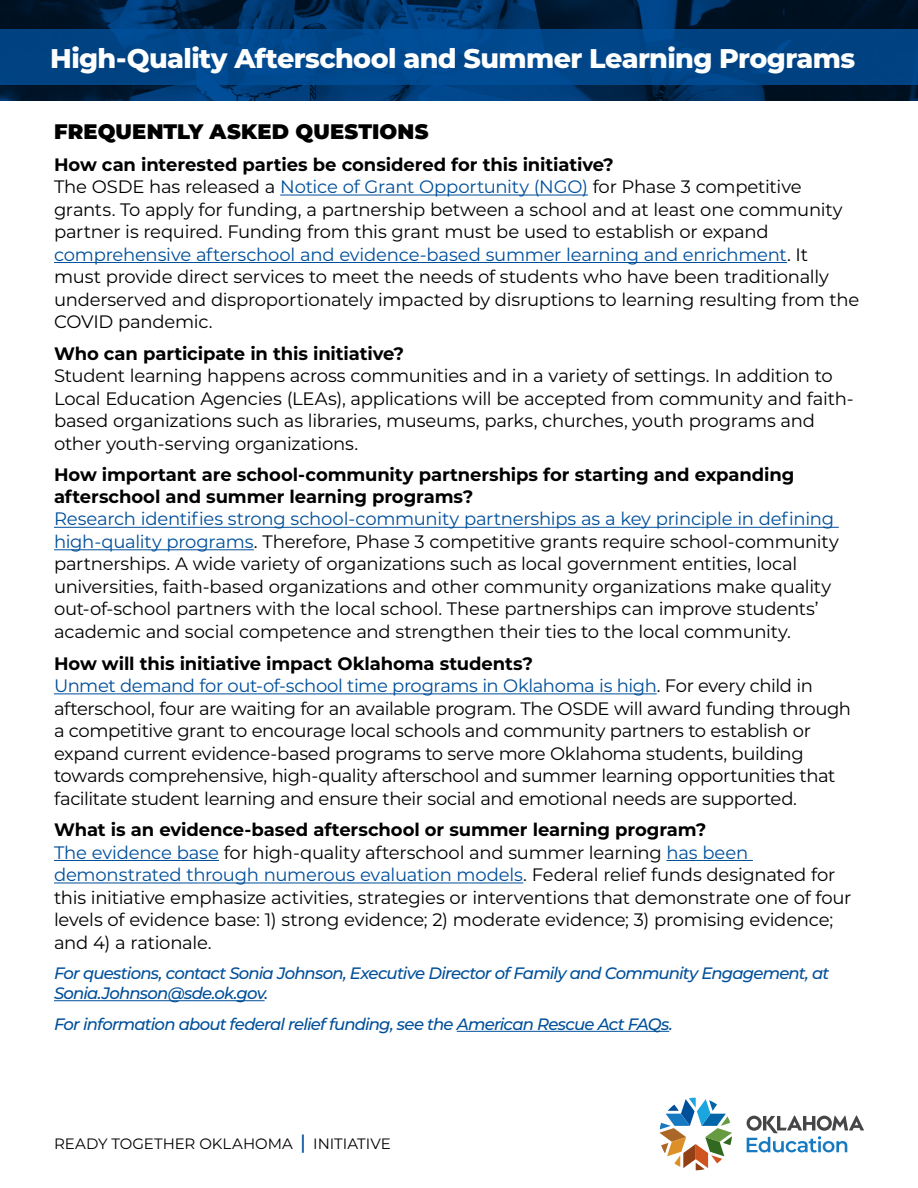
<style>
.page{position:relative;width:918px;height:1188px;background:#fff}
.page>*{position:absolute;margin:0;border:0;box-sizing:border-box;transform-origin:0 0}
.t1{font:800 27px "Montserrat";letter-spacing:-.025em;color:#fff}
.t2{font:900 21px "Montserrat";letter-spacing:.01em;color:#000}
.t3{font:18px/22.5px "Montserrat";letter-spacing:-.015em;color:#000}
.t4{font:700 18px/21.6px "Montserrat";letter-spacing:-.005em;color:#000}
.t5{font:italic 500 16.5px/19.8px "Montserrat";letter-spacing:-.05em;color:#004f9a}
.t6{font:15px "Montserrat";color:#000}
.s1{color:#004f9a}
.s2{font-weight:600;font-size:19.5px;color:#004f9a}
</style>
<div class="page">
<img style="left:0;top:0;width:918px;height:100px">
<hr style="left:280px;top:195px;width:308px;height:1px;background:#004f9a">
<hr style="left:54px;top:262px;width:733px;height:1px;background:#004f9a">
<hr style="left:54px;top:527px;width:785px;height:1px;background:#004f9a">
<hr style="left:54px;top:549px;width:200px;height:1px;background:#004f9a">
<hr style="left:54px;top:693px;width:603px;height:1px;background:#004f9a">
<hr style="left:54px;top:860px;width:165px;height:1px;background:#004f9a">
<hr style="left:666px;top:860px;width:87px;height:1px;background:#004f9a">
<hr style="left:54px;top:883px;width:469px;height:1px;background:#004f9a">
<hr style="left:54px;top:1000px;width:211px;height:1px;background:#004f9a">
<hr style="left:457px;top:1031px;width:212px;height:1px;background:#004f9a">
<svg style="left:0;top:29px;width:918px;height:56px;background:#004589"></svg>
<svg style="left:659px;top:1098px;width:73px;height:72px"></svg>
<svg style="left:747px;top:1116px;width:117px;height:36px"></svg>
<h1 class="t1" style="left:50px;top:38px;width:807px">High-Quality Afterschool and Summer Learning Programs</h1>
<h2 class="t2" style="left:54px;top:116px;width:376px">FREQUENTLY ASKED QUESTIONS</h2>
<h3 class="t4" style="left:54px;top:153px;width:561px">How can interested parties be considered for this initiative?</h3>
<p class="t3" style="left:54px;top:175px;width:807px">The OSDE has released a <span class="s1">Notice of Grant Opportunity (NGO)</span> for Phase 3 competitive grants. To apply for funding, a partnership between a school and at least one community partner is required. Funding from this grant must be used to establish or expand <span class="s1">comprehensive afterschool and evidence-based summer learning and enrichment</span>. It must provide direct services to meet the needs of students who have been traditionally underserved and disproportionately impacted by disruptions to learning resulting from the COVID pandemic.</p>
<h3 class="t4" style="left:54px;top:342px;width:352px">Who can participate in this initiative?</h3>
<p class="t3" style="left:54px;top:364px;width:801px">Student learning happens across communities and in a variety of settings. In addition to Local Education Agencies (LEAs), applications will be accepted from community and faith&shy;based organizations such as libraries, museums, parks, churches, youth programs and other youth-serving organizations.</p>
<h3 class="t4" style="left:54px;top:463px;width:742px">How important are school-community partnerships for starting and expanding afterschool and summer learning programs?</h3>
<p class="t3" style="left:54px;top:507px;width:786px"><span class="s1">Research identifies strong school-community partnerships as a key principle in defining high-quality programs</span>. Therefore, Phase 3 competitive grants require school-community partnerships. A wide variety of organizations such as local government entities, local universities, faith-based organizations and other community organizations make quality out-of-school partners with the local school. These partnerships can improve students’ academic and social competence and strengthen their ties to the local community.</p>
<h3 class="t4" style="left:54px;top:651px;width:481px">How will this initiative impact Oklahoma students?</h3>
<p class="t3" style="left:54px;top:674px;width:799px"><span class="s1">Unmet demand for out-of-school time programs in Oklahoma is high</span>. For every child in afterschool, four are waiting for an available program. The OSDE will award funding through a competitive grant to encourage local schools and community partners to establish or expand current evidence-based programs to serve more Oklahoma students, building towards comprehensive, high-quality afterschool and summer learning opportunities that facilitate student learning and ensure their social and emotional needs are supported.</p>
<h3 class="t4" style="left:54px;top:818px;width:654px">What is an evidence-based afterschool or summer learning program?</h3>
<p class="t3" style="left:54px;top:840px;width:799px"><span class="s1">The evidence base</span> for high-quality afterschool and summer learning <span class="s1">has been demonstrated through numerous evaluation models</span>. Federal relief funds designated for this initiative emphasize activities, strategies or interventions that demonstrate one of four levels of evidence base: 1) strong evidence; 2) moderate evidence; 3) promising evidence; and 4) a rationale.</p>
<p class="t5" style="left:54px;top:963px;width:777px">For questions, contact Sonia Johnson, Executive Director of Family and Community Engagement, at<br>Sonia.Johnson@sde.ok.gov.</p>
<p class="t5" style="left:54px;top:1013px;width:621px">For information about federal relief funding, see the American Rescue Act FAQs.</p>
<p class="t6" style="left:54px;top:1133px;width:339px">READY TOGETHER OKLAHOMA <span class="s2">|</span> INITIATIVE</p>
</div>
